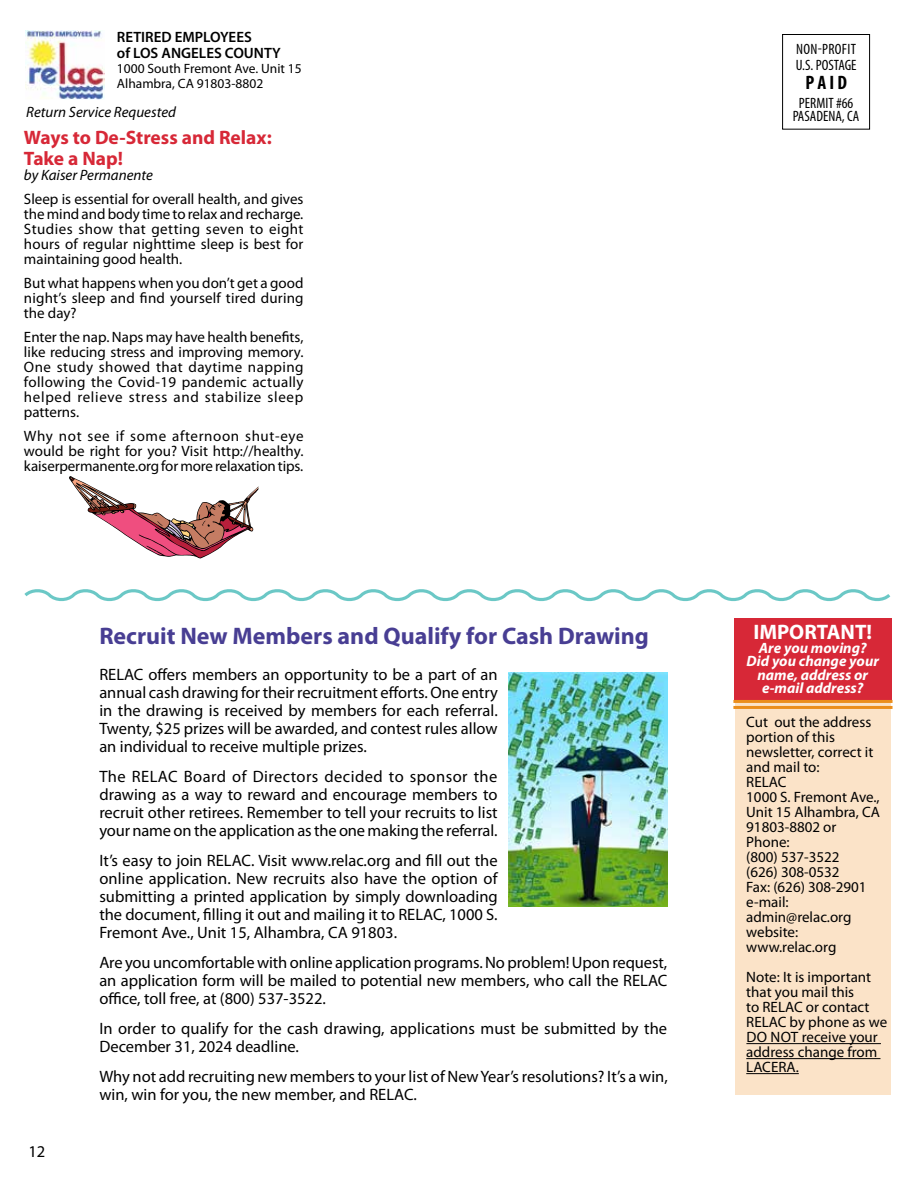
<style>
.page{position:relative;width:918px;height:1188px;background:#fff}
.page>*{position:absolute;margin:0;border:0;box-sizing:border-box;transform-origin:0 0}
.t1{font:700 24px "Myriad Pro";color:#483e93}
.t2{font:700 21px "Myriad Pro";color:#fff}
.t3{font:700 19.5px/21px "Myriad Pro";color:#d72837}
.t4{font:700 condensed 19.5px "Myriad Pro";color:#000}
.t5{font:16.5px/18px "Myriad Pro";color:#000;text-align:justify}
.t6{font:15px/15px "Myriad Pro";color:#000;text-align:justify}
.t7{font:italic 700 15px/13.5px "Myriad Pro";color:#fff;text-align:center}
.t8{font:italic 15px "Myriad Pro";color:#000}
.t9{font:600 15px/16.5px "Myriad Pro";color:#000}
.t10{font:condensed 15px/15.8px "Myriad Pro";letter-spacing:.02em;color:#000}
.t11{font:condensed 15px/13.5px "Myriad Pro";color:#000;text-align:center}
.t12{font:13.5px/15px "Myriad Pro";color:#000}
</style>
<div class="page">
<div style="left:782px;top:34px;width:88px;height:96px;border:1px solid #000"></div>
<img style="left:25px;top:30px;width:79px;height:69px">
<svg style="left:24px;top:589px;width:867px;height:13px"></svg>
<div style="left:735px;top:620px;width:156px;height:475px;background:#fbe3c8"></div>
<div style="left:734px;top:618px;width:157px;height:81px;background:#d72837"></div>
<hr style="left:733px;top:700px;width:160px;height:3px;background:#eb8e1c">
<hr style="left:733px;top:706px;width:160px;height:3px;background:#eb8e1c">
<hr style="left:746px;top:1043px;width:135px;height:1px;background:#000">
<hr style="left:746px;top:1058px;width:134px;height:1px;background:#000">
<hr style="left:746px;top:1073px;width:53px;height:1px;background:#000">
<img style="left:508px;top:672px;width:160px;height:235px">
<svg style="left:69px;top:476px;width:189px;height:82px"></svg>
<p class="t9" style="left:117px;top:28px;width:165px">RETIRED EMPLOYEES<br>of LOS ANGELES COUNTY</p>
<p class="t12" style="left:117px;top:61px;width:186px">1000 South Fremont Ave. Unit 15<br>Alhambra, CA 91803-8802</p>
<p class="t8" style="left:26px;top:103px;width:151px">Return Service Requested</p>
<p class="t3" style="left:24px;top:126px;width:249px">Ways to De-Stress and Relax:<br>Take a Nap!</p>
<p class="t8" style="left:24px;top:166px;width:131px">by Kaiser Permanente</p>
<p class="t6" style="left:24px;top:191px;width:281px">Sleep is essential for overall health, and gives the mind and body time to relax and recharge.<br>Studies show that getting seven to eight hours of regular nighttime sleep is best for maintaining good health.</p>
<p class="t6" style="left:24px;top:275px;width:281px">But what happens when you don’t get a good night’s sleep and find yourself tired during the day?</p>
<p class="t6" style="left:24px;top:329px;width:281px">Enter the nap. Naps may have health benefits, like reducing stress and improving memory.<br>One study showed that daytime napping following the Covid-19 pandemic actually helped relieve stress and stabilize sleep patterns.</p>
<p class="t6" style="left:24px;top:428px;width:281px">Why not see if some afternoon shut-eye would be right for you? Visit http://healthy. kaiserpermanente.org for more relaxation tips.</p>
<p class="t5" style="left:28px;top:1142px;width:18px">12</p>
<h1 class="t1" style="left:99px;top:620px;width:551px">Recruit New Members and Qualify for Cash Drawing</h1>
<p class="t5" style="left:99px;top:665px;width:400px">RELAC offers members an opportunity to be a part of an annual cash drawing for their recruitment efforts. One entry in the drawing is received by members for each referral.<br>Twenty, $25 prizes will be awarded, and contest rules allow an individual to receive multiple prizes.</p>
<p class="t5" style="left:99px;top:767px;width:400px">The RELAC Board of Directors decided to sponsor the drawing as a way to reward and encourage members to recruit other retirees. Remember to tell your recruits to list your name on the application as the one making the referral.</p>
<p class="t5" style="left:99px;top:851px;width:400px">It’s easy to join RELAC. Visit www.relac.org and fill out the online application. New recruits also have the option of submitting a printed application by simply downloading the document, filling it out and mailing it to RELAC, 1000 S.<br>Fremont Ave., Unit 15, Alhambra, CA 91803.</p>
<p class="t5" style="left:99px;top:953px;width:570px">Are you uncomfortable with online application programs. No problem! Upon request, an application form will be mailed to potential new members, who call the RELAC office, toll free, at (800) 537-3522.</p>
<p class="t5" style="left:99px;top:1019px;width:569px">In order to qualify for the cash drawing, applications must be submitted by the<br>December 31, 2024 deadline.</p>
<p class="t5" style="left:99px;top:1067px;width:570px">Why not add recruiting new members to your list of New Year’s resolutions? It’s a win, win, win for you, the new member, and RELAC.</p>
<p class="t10" style="left:796px;top:41px;width:62px">NON-PROFIT<br>U.S. POSTAGE</p>
<p class="t4" style="left:805px;top:70px;width:43px">P A I D</p>
<p class="t11" style="left:793px;top:96px;width:68px">PERMIT #66<br>PASADENA, CA</p>
<p class="t2" style="left:753px;top:619px;width:120px">IMPORTANT!</p>
<p class="t7" style="left:747px;top:641px;width:134px">Are you moving?<br>Did you change your name, address or e-mail address?</p>
<p class="t6" style="left:746px;top:714px;width:135px;text-align:left">Cut out the address portion of this newsletter, correct it and mail to:<br>RELAC<br>1000 S. Fremont Ave.,<br>Unit 15 Alhambra, CA<br>91803-8802 or<br>Phone:<br>(800) 537-3522<br>(626) 308-0532<br>Fax: (626) 308-2901 e-mail: admin@relac.org website: www.relac.org</p>
<p class="t6" style="left:746px;top:969px;width:142px;text-align:left">Note: It is important that you mail this<br>to RELAC or contact<br>RELAC by phone as we<br>DO NOT receive your address change from<br>LACERA.</p>
</div>
